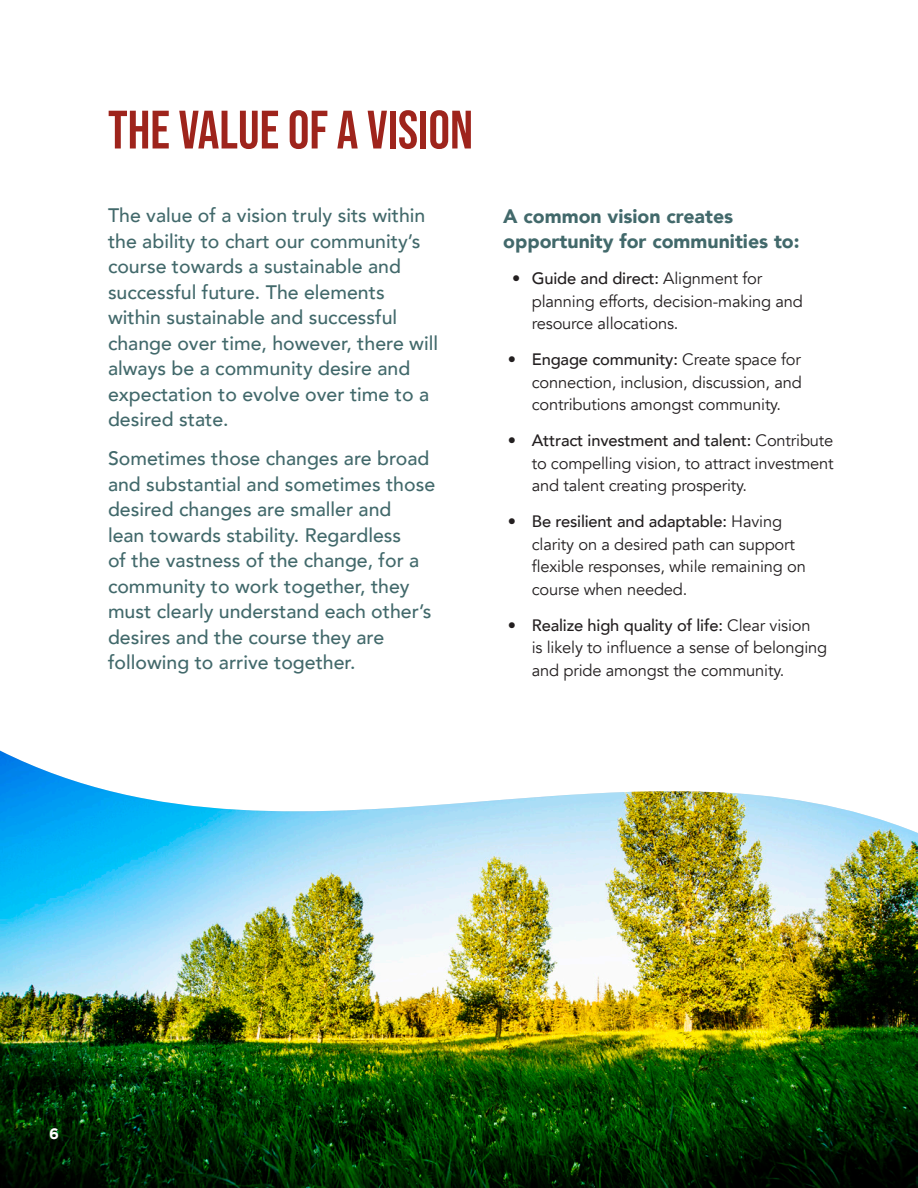
<style>
.page{position:relative;width:918px;height:1188px;background:#fff}
.page>*{position:absolute;margin:0;border:0;box-sizing:border-box;transform-origin:0 0}
.t1{font:54px "Bebas Neue";color:#9e241c}
.t2{font:500 19.5px/25.5px "Avenir";color:#42696b}
.t3{font:900 19.5px/25.5px "Avenir";color:#42696b}
.t4{font:16.5px/22.5px "Avenir";letter-spacing:-.01em;color:#231f20}
.t5{font:700 15px "Gotham";color:#fff}
.s1{font-weight:500}
</style>
<div class="page">
<img style="left:0;top:751px;width:918px;height:437px">
<p class="t1" style="left:108px;top:99px;width:367px">THE VALUE OF A VISION</p>
<p class="t2" style="left:108px;top:202px;width:332px">The value of a vision truly sits within the ability to chart our community’s course towards a sustainable and successful future. The elements within sustainable and successful change over time, however, there will always be a community desire and expectation to evolve over time to a desired state.</p>
<p class="t2" style="left:108px;top:445px;width:329px">Sometimes those changes are broad and substantial and sometimes those desired changes are smaller and<br>lean towards stability. Regardless<br>of the vastness of the change, for a community to work together, they must clearly understand each other’s desires and the course they are following to arrive together.</p>
<p class="t3" style="left:503px;top:202px;width:298px">A common vision creates opportunity for communities to:</p>
<p class="t4" style="left:532px;top:267px;width:273px;text-indent:-20px">• <span class="s1">Guide and direct:</span> Alignment for planning efforts, decision-making and resource allocations.</p>
<p class="t4" style="left:532px;top:348px;width:272px;text-align:justify;text-indent:-24px">• <span class="s1">Engage community:</span> Create space for connection, inclusion, discussion, and contributions amongst community.</p>
<p class="t4" style="left:532px;top:429px;width:303px;text-align:justify;text-indent:-24px">• <span class="s1">Attract investment and talent:</span> Contribute to compelling vision, to attract investment and talent creating prosperity.</p>
<p class="t4" style="left:532px;top:510px;width:276px;text-indent:-24px">• <span class="s1">Be resilient and adaptable:</span> Having clarity on a desired path can support flexible responses, while remaining on course when needed.</p>
<p class="t4" style="left:532px;top:614px;width:297px;text-indent:-24px">• <span class="s1">Realize high quality of life:</span> Clear vision<br>is likely to influence a sense of belonging and pride amongst the community.</p>
<p class="t5" style="left:49px;top:1125px;width:11px">6</p>
</div>
